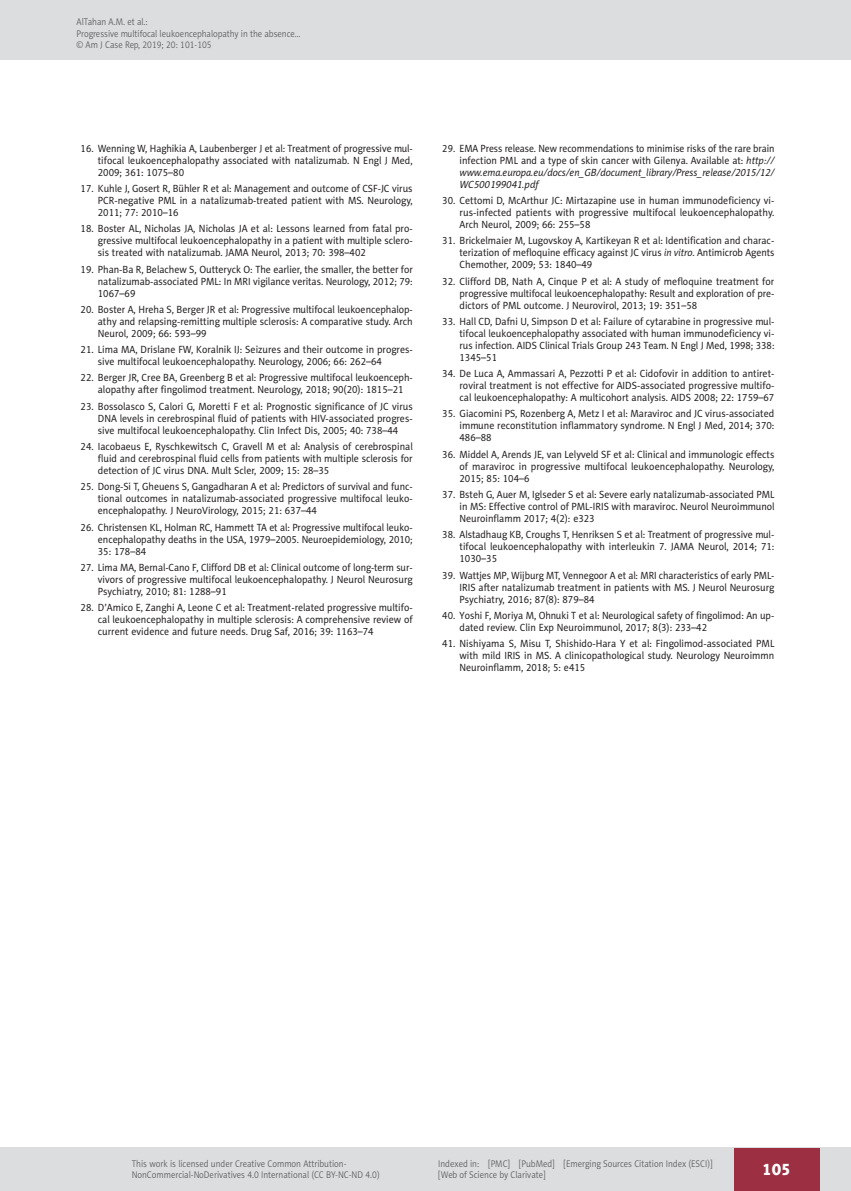
<style>
.page{position:relative;width:851px;height:1191px;background:#fff}
.page>*{position:absolute;margin:0;border:0;box-sizing:border-box;transform-origin:0 0}
.t1{font:16.5px "Naomi Sans EFN Heavy";color:#fff}
.AJCR_Referencje_punk{font:10.5px/12px "Naomi Sans EFN";color:#231f20;text-align:justify;scale:.95 1}
.AJCR_Referencje_punk-2{font:10.5px/12px "Naomi Sans EFN";color:#231f20;text-align:justify;scale:.94 1}
.AJCR_Referencje_punk-3{font:10.5px/12px "Naomi Sans EFN";color:#231f20;text-align:justify;scale:.93 1}
.t2{font:9.75px/11.2px "Naomi Sans EFN Light";color:#57585a;scale:.9 1}
.s1{font-style:italic}
</style>
<div class="page">
<div style="left:0;top:1148px;width:850px;height:43px;background:#dcdddf"></div>
<div style="left:733px;top:1147px;width:86px;height:43px;background:#9d2f42"></div>
<div style="left:0;top:0;width:850px;height:60px;background:#dcdddf"></div>
<p class="t2" style="left:77px;top:16px;width:250px">AlTahan A.M. et al.:<br>Progressive multifocal leukoencephalopathy in the absence… © Am J Case Rep, 2019; 20: 101-105</p>
<p class="AJCR_Referencje_punk-2" style="left:98px;top:142px;width:336px;text-indent:-17px">16. Wenning W, Haghikia A, Laubenberger J et al: Treatment of progressive mul&shy;tifocal leukoencephalopathy associated with natalizumab. N Engl J Med, 2009; 361: 1075–80</p>
<p class="AJCR_Referencje_punk" style="left:98px;top:183px;width:333px;text-indent:-17px">17. Kuhle J, Gosert R, Bühler R et al: Management and outcome of CSF-JC virus PCR-negative PML in a natalizumab-treated patient with MS. Neurology, 2011; 77: 2010–16</p>
<p class="AJCR_Referencje_punk" style="left:98px;top:223px;width:333px;text-indent:-17px">18. Boster AL, Nicholas JA, Nicholas JA et al: Lessons learned from fatal pro&shy;gressive multifocal leukoencephalopathy in a patient with multiple sclero&shy;sis treated with natalizumab. JAMA Neurol, 2013; 70: 398–402</p>
<p class="AJCR_Referencje_punk" style="left:98px;top:263px;width:333px;text-indent:-17px">19. Phan-Ba R, Belachew S, Outteryck O: The earlier, the smaller, the better for natalizumab-associated PML: In MRI vigilance veritas. Neurology, 2012; 79:<br>1067–69</p>
<p class="AJCR_Referencje_punk" style="left:98px;top:303px;width:333px;text-indent:-17px">20. Boster A, Hreha S, Berger JR et al: Progressive multifocal leukoencephalop&shy;athy and relapsing-remitting multiple sclerosis: A comparative study. Arch Neurol, 2009; 66: 593–99</p>
<p class="AJCR_Referencje_punk" style="left:98px;top:344px;width:333px;text-indent:-17px">21. Lima MA, Drislane FW, Koralnik IJ: Seizures and their outcome in progres&shy;sive multifocal leukoencephalopathy. Neurology, 2006; 66: 262–64</p>
<p class="AJCR_Referencje_punk" style="left:98px;top:372px;width:333px;text-indent:-17px">22. Berger JR, Cree BA, Greenberg B et al: Progressive multifocal leukoenceph&shy;alopathy after fingolimod treatment. Neurology, 2018; 90(20): 1815–21</p>
<p class="AJCR_Referencje_punk" style="left:98px;top:400px;width:333px;text-indent:-17px">23. Bossolasco S, Calori G, Moretti F et al: Prognostic significance of JC virus DNA levels in cerebrospinal fluid of patients with HIV-associated progres&shy;sive multifocal leukoencephalopathy. Clin Infect Dis, 2005; 40: 738–44</p>
<p class="AJCR_Referencje_punk" style="left:98px;top:440px;width:333px;text-indent:-17px">24. Iacobaeus E, Ryschkewitsch C, Gravell M et al: Analysis of cerebrospinal fluid and cerebrospinal fluid cells from patients with multiple sclerosis for detection of JC virus DNA. Mult Scler, 2009; 15: 28–35</p>
<p class="AJCR_Referencje_punk-2" style="left:98px;top:481px;width:336px;text-indent:-17px">25. Dong-Si T, Gheuens S, Gangadharan A et al: Predictors of survival and func&shy;tional outcomes in natalizumab-associated progressive multifocal leuko&shy;encephalopathy. J NeuroVirology, 2015; 21: 637–44</p>
<p class="AJCR_Referencje_punk-2" style="left:98px;top:521px;width:336px;text-indent:-17px">26. Christensen KL, Holman RC, Hammett TA et al: Progressive multifocal leuko&shy;encephalopathy deaths in the USA, 1979–2005. Neuroepidemiology, 2010; 35: 178–84</p>
<p class="AJCR_Referencje_punk-2" style="left:98px;top:561px;width:336px;text-indent:-17px">27. Lima MA, Bernal-Cano F, Clifford DB et al: Clinical outcome of long-term sur&shy;vivors of progressive multifocal leukoencephalopathy. J Neurol Neurosurg Psychiatry, 2010; 81: 1288–91</p>
<p class="AJCR_Referencje_punk" style="left:98px;top:601px;width:333px;text-indent:-17px">28. D’Amico E, Zanghi A, Leone C et al: Treatment-related progressive multifo&shy;cal leukoencephalopathy in multiple sclerosis: A comprehensive review of current evidence and future needs. Drug Saf, 2016; 39: 1163–74</p>
<p class="AJCR_Referencje_punk-3" style="left:459px;top:142px;width:340px;text-indent:-17px">29. EMA Press release. New recommendations to minimise risks of the rare brain infection PML and a type of skin cancer with Gilenya. Available at: <span class="s1">http:// www.ema.europa.eu/docs/en_GB/document_library/Press_release/2015/12/ WC500199041.pdf</span></p>
<p class="AJCR_Referencje_punk" style="left:459px;top:195px;width:333px;text-indent:-17px">30. Cettomi D, McArthur JC: Mirtazapine use in human immunodeficiency vi&shy;rus-infected patients with progressive multifocal leukoencephalopathy.<br>Arch Neurol, 2009; 66: 255–58</p>
<p class="AJCR_Referencje_punk" style="left:459px;top:235px;width:333px;text-indent:-17px">31. Brickelmaier M, Lugovskoy A, Kartikeyan R et al: Identification and charac&shy;terization of mefloquine efficacy against JC virus <span class="s1">in vitro</span>. Antimicrob Agents Chemother, 2009; 53: 1840–49</p>
<p class="AJCR_Referencje_punk" style="left:459px;top:275px;width:333px;text-indent:-17px">32. Clifford DB, Nath A, Cinque P et al: A study of mefloquine treatment for progressive multifocal leukoencephalopathy: Result and exploration of pre&shy;dictors of PML outcome. J Neurovirol, 2013; 19: 351–58</p>
<p class="AJCR_Referencje_punk" style="left:459px;top:315px;width:333px;text-indent:-17px">33. Hall CD, Dafni U, Simpson D et al: Failure of cytarabine in progressive mul&shy;tifocal leukoencephalopathy associated with human immunodeficiency vi&shy;rus infection. AIDS Clinical Trials Group 243 Team. N Engl J Med, 1998; 338:<br>1345–51</p>
<p class="AJCR_Referencje_punk" style="left:459px;top:368px;width:333px;text-indent:-17px">34. De Luca A, Ammassari A, Pezzotti P et al: Cidofovir in addition to antiret&shy;roviral treatment is not effective for AIDS-associated progressive multifo&shy;cal leukoencephalopathy: A multicohort analysis. AIDS 2008; 22: 1759–67</p>
<p class="AJCR_Referencje_punk" style="left:459px;top:408px;width:333px;text-indent:-17px">35. Giacomini PS, Rozenberg A, Metz I et al: Maraviroc and JC virus-associated immune reconstitution inflammatory syndrome. N Engl J Med, 2014; 370:<br>486–88</p>
<p class="AJCR_Referencje_punk" style="left:459px;top:448px;width:333px;text-indent:-17px">36. Middel A, Arends JE, van Lelyveld SF et al: Clinical and immunologic effects of maraviroc in progressive multifocal leukoencephalopathy. Neurology, 2015; 85: 104–6</p>
<p class="AJCR_Referencje_punk" style="left:459px;top:488px;width:333px;text-indent:-17px">37. Bsteh G, Auer M, Iglseder S et al: Severe early natalizumab-associated PML in MS: Effective control of PML-IRIS with maraviroc. Neurol Neuroimmunol Neuroinflamm 2017; 4(2): e323</p>
<p class="AJCR_Referencje_punk-2" style="left:459px;top:529px;width:336px;text-indent:-17px">38. Alstadhaug KB, Croughs T, Henriksen S et al: Treatment of progressive mul&shy;tifocal leukoencephalopathy with interleukin 7. JAMA Neurol, 2014; 71:<br>1030–35</p>
<p class="AJCR_Referencje_punk-3" style="left:459px;top:569px;width:340px;text-indent:-17px">39. Wattjes MP, Wijburg MT, Vennegoor A et al: MRI characteristics of early PML-IRIS after natalizumab treatment in patients with MS. J Neurol Neurosurg Psychiatry, 2016; 87(8): 879–84</p>
<p class="AJCR_Referencje_punk-2" style="left:459px;top:609px;width:336px;text-indent:-17px">40. Yoshi F, Moriya M, Ohnuki T et al: Neurological safety of fingolimod: An up&shy;dated review. Clin Exp Neuroimmunol, 2017; 8(3): 233–42</p>
<p class="AJCR_Referencje_punk" style="left:459px;top:637px;width:333px;text-indent:-17px">41. Nishiyama S, Misu T, Shishido-Hara Y et al: Fingolimod-associated PML with mild IRIS in MS. A clinicopathological study. Neurology Neuroimmn Neuroinflamm, 2018; 5: e415</p>
<p class="t2" style="left:132px;top:1158px;width:277px">This work is licensed under Creative Common Attribution-<br>NonCommercial-NoDerivatives 4.0 International (CC BY-NC-ND 4.0)</p>
<p class="t2" style="left:438px;top:1158px;width:306px">Indexed in: [PMC] [PubMed] [Emerging Sources Citation Index (ESCI)] [Web of Science by Clarivate]</p>
<h1 class="t1" style="left:762px;top:1159px;width:30px">105</h1>
</div>
